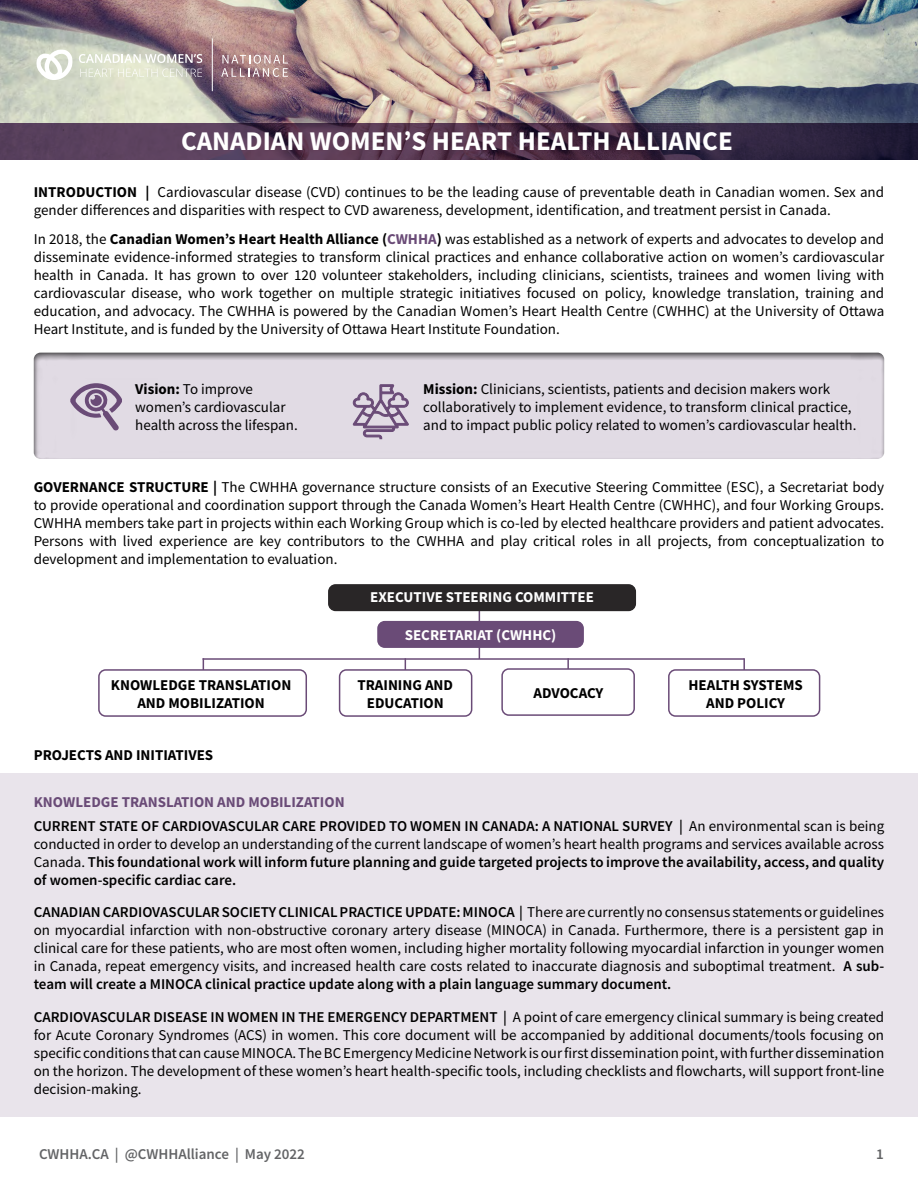
<style>
.page{position:relative;width:918px;height:1188px;background:#fff}
.page>*{position:absolute;margin:0;border:0;box-sizing:border-box;transform-origin:0 0}
.t1{font:700 27px "Source Sans Pro";letter-spacing:.005em;color:#fff}
.t2{font:15px/18px "Source Sans Pro";color:#000;text-align:justify}
.t3{font:600 15px/18px "Source Sans Pro";color:#000}
.t4{font:700 15px/18px "Source Sans Pro";color:#000;text-align:center}
.t5{font:700 15px "Source Sans Pro";color:#fff}
.t6{font:600 15px "Source Sans Pro";color:#636466}
.s1{font-weight:700}
.s2{font-weight:700;color:#6a4b77}
.s3{font-weight:400}
.s4{font-weight:600}
</style>
<div class="page">
<div style="left:0;top:773px;width:918px;height:344px;background:#e9e4eb"></div>
<hr style="left:743px;top:658px;width:2px;height:40px;background:#6a4b77">
<hr style="left:567px;top:658px;width:2px;height:40px;background:#6a4b77">
<hr style="left:405px;top:658px;width:1px;height:40px;background:#6a4b77">
<hr style="left:203px;top:658px;width:1px;height:40px;background:#6a4b77">
<hr style="left:479px;top:598px;width:1px;height:61px;background:#6a4b77">
<div style="left:329px;top:585px;width:306px;height:25px;background:#292627;border-radius:7px"></div>
<div style="left:328px;top:584px;width:308px;height:27px;border:2px solid #292627;border-radius:7px"></div>
<div style="left:378px;top:622px;width:205px;height:25px;background:#6a4b77;border-radius:7px"></div>
<div style="left:377px;top:621px;width:207px;height:27px;border:2px solid #6a4b77;border-radius:7px"></div>
<div style="left:669px;top:670px;width:151px;height:46px;background:#fff;border-radius:7px"></div>
<div style="left:668px;top:669px;width:152px;height:48px;border:2px solid #6a4b77;border-radius:7px"></div>
<div style="left:502px;top:669px;width:132px;height:46px;background:#fff;border-radius:7px"></div>
<div style="left:501px;top:668px;width:134px;height:48px;border:2px solid #6a4b77;border-radius:7px"></div>
<div style="left:340px;top:670px;width:132px;height:46px;background:#fff;border-radius:7px"></div>
<div style="left:339px;top:669px;width:133px;height:48px;border:2px solid #6a4b77;border-radius:7px"></div>
<div style="left:99px;top:670px;width:207px;height:46px;background:#fff;border-radius:7px"></div>
<div style="left:98px;top:669px;width:209px;height:48px;border:2px solid #6a4b77;border-radius:7px"></div>
<hr style="left:203px;top:658px;width:541px;height:2px;background:#6a4b77">
<div style="left:21px;top:344px;width:876px;height:116px;background:#000;opacity:.75"></div>
<svg style="left:70px;top:383px;width:52px;height:48px;background:#b4a5bb"></svg>
<svg style="left:352px;top:384px;width:57px;height:55px;background:#b7a8bd"></svg>
<img style="left:0;top:0;width:918px;height:123px">
<svg style="left:221px;top:55px;width:67px;height:22px"></svg>
<hr style="left:212px;top:38px;width:1px;height:53px;background:#fff">
<svg style="left:79px;top:54px;width:123px;height:9px"></svg>
<svg style="left:80px;top:69px;width:122px;height:8px"></svg>
<svg style="left:36px;top:49px;width:37px;height:31px"></svg>
<svg style="left:0;top:123px;width:918px;height:36px;background:#46304a"></svg>
<h1 class="t1" style="left:181px;top:122px;width:553px">CANADIAN WOMEN’S HEART HEALTH ALLIANCE</h1>
<p class="t2" style="left:34px;top:183px;width:852px"><span class="s1">INTRODUCTION |</span> Cardiovascular disease (CVD) continues to be the leading cause of preventable death in Canadian women. Sex and gender differences and disparities with respect to CVD awareness, development, identification, and treatment persist in Canada.</p>
<p class="t2" style="left:34px;top:230px;width:852px">In 2018, the <span class="s1">Canadian Women’s Heart Health Alliance (</span><span class="s2">CWHHA</span><span class="s1">)</span> was established as a network of experts and advocates to develop and disseminate evidence-informed strategies to transform clinical practices and enhance collaborative action on women’s cardiovascular health in Canada. It has grown to over 120 volunteer stakeholders, including clinicians, scientists, trainees and women living with cardiovascular disease, who work together on multiple strategic initiatives focused on policy, knowledge translation, training and education, and advocacy. The CWHHA is powered by the Canadian Women’s Heart Health Centre (CWHHC) at the University of Ottawa Heart Institute, and is funded by the University of Ottawa Heart Institute Foundation.</p>
<p class="t2" style="left:135px;top:380px;width:164px;text-align:left"><span class="s1">Vision:</span> To improve women’s cardiovascular health across the lifespan.</p>
<p class="t2" style="left:423px;top:380px;width:435px;text-align:left"><span class="s1">Mission:</span> Clinicians, scientists, patients and decision makers work collaboratively to implement evidence, to transform clinical practice, and to impact public policy related to women’s cardiovascular health.</p>
<p class="t2" style="left:34px;top:478px;width:852px"><span class="s1">GOVERNANCE STRUCTURE |</span> The CWHHA governance structure consists of an Executive Steering Committee (ESC), a Secretariat body to provide operational and coordination support through the Canada Women’s Heart Health Centre (CWHHC), and four Working Groups.<br>CWHHA members take part in projects within each Working Group which is co-led by elected healthcare providers and patient advocates.<br>Persons with lived experience are key contributors to the CWHHA and play critical roles in all projects, from conceptualization to development and implementation to evaluation.</p>
<p class="t5" style="left:370px;top:587px;width:225px">EXECUTIVE STEERING COMMITTEE</p>
<p class="t5" style="left:405px;top:625px;width:153px">SECRETARIAT (CWHHC)</p>
<p class="t4" style="left:111px;top:675px;width:182px">KNOWLEDGE TRANSLATION<br>AND MOBILIZATION</p>
<p class="t4" style="left:357px;top:675px;width:97px">TRAINING AND<br>EDUCATION</p>
<p class="t4" style="left:534px;top:683px;width:71px">ADVOCACY</p>
<p class="t4" style="left:688px;top:675px;width:116px">HEALTH SYSTEMS<br>AND POLICY</p>
<p class="t4" style="left:34px;top:746px;width:181px">PROJECTS AND INITIATIVES</p>
<p class="t3" style="left:34px;top:790px;width:852px;line-height:24px"><span class="s2">KNOWLEDGE TRANSLATION AND MOBILIZATION<br></span>CURRENT STATE OF CARDIOVASCULAR CARE PROVIDED TO WOMEN IN CANADA: A NATIONAL SURVEY | <span class="s3">An environmental scan is being</span></p>
<p class="t3" style="left:34px;top:835px;width:852px;text-align:justify"><span class="s3">conducted in order to develop an understanding of the current landscape of women’s heart health programs and services available across Canada.</span> This foundational work will inform future planning and guide targeted projects to improve the availability, access, and quality of women-specific cardiac care.</p>
<p class="t2" style="left:34px;top:903px;width:852px"><span class="s4">CANADIAN CARDIOVASCULAR SOCIETY CLINICAL PRACTICE UPDATE: MINOCA |</span> There are currently no consensus statements or guidelines on myocardial infarction with non-obstructive coronary artery disease (MINOCA) in Canada. Furthermore, there is a persistent gap in clinical care for these patients, who are most often women, including higher mortality following myocardial infarction in younger women in Canada, repeat emergency visits, and increased health care costs related to inaccurate diagnosis and suboptimal treatment. <span class="s4">A sub&shy;team will create a MINOCA clinical practice update along with a plain language summary document.</span></p>
<p class="t2" style="left:34px;top:1007px;width:852px"><span class="s4">CARDIOVASCULAR DISEASE IN WOMEN IN THE EMERGENCY DEPARTMENT |</span> A point of care emergency clinical summary is being created for Acute Coronary Syndromes (ACS) in women. This core document will be accompanied by additional documents/tools focusing on specific conditions that can cause MINOCA. The BC Emergency Medicine Network is our first dissemination point, with further dissemination on the horizon. The development of these women’s heart health-specific tools, including checklists and flowcharts, will support front-line decision-making.</p>
<p class="t6" style="left:39px;top:1144px;width:268px">CWHHA.CA | @CWHHAlliance | May 2022</p>
<p class="t6" style="left:876px;top:1144px;width:9px">1</p>
</div>
